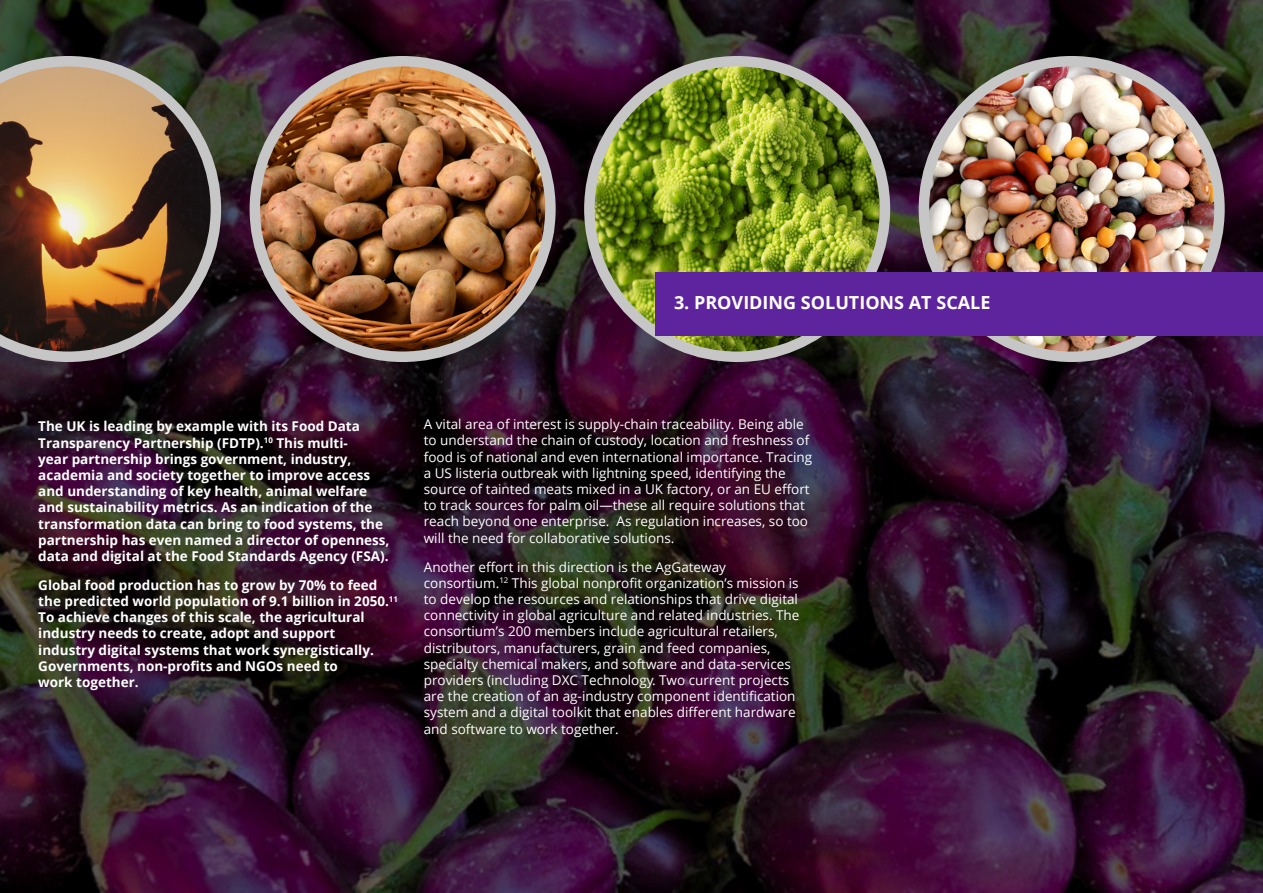
<style>
.page{position:relative;width:1263px;height:893px;background:#fff}
.page>*{position:absolute;margin:0;border:0;box-sizing:border-box;transform-origin:0 0}
.body{font:700 18px "Open Sans";color:#fff}
.body-2{font:13.5px/16.2px "Open Sans";color:#fff}
.body-3{font:700 13.5px/16.2px "Open Sans";color:#fff}
</style>
<div class="page">
<img style="left:0;top:0;width:1263px;height:893px">
<img style="left:589px;top:61px;width:296px;height:296px;border-radius:148px">
<div style="left:584px;top:56px;width:306px;height:306px;border:10px solid #c6c6c6;border-radius:50%"></div>
<img style="left:924px;top:61px;width:295px;height:296px;border-radius:148px">
<div style="left:919px;top:56px;width:306px;height:306px;border:10px solid #c6c6c6;border-radius:50%"></div>
<img style="left:255px;top:63px;width:295px;height:294px">
<div style="left:250px;top:56px;width:306px;height:306px;border:10px solid #c6c6c6;border-radius:50%"></div>
<img style="left:0;top:56px;width:221px;height:306px">
<div style="left:656px;top:272px;width:607px;height:64px;background:#5e249e"></div>
<p class="body" style="left:674px;top:290px;width:318px">3. PROVIDING SOLUTIONS AT SCALE</p>
<p class="body-3" style="left:38px;top:418px;width:353px">The UK is leading by example with its Food Data Transparency Partnership (FDTP).<sup>10</sup> This multi-<br>year partnership brings government, industry, academia and society together to improve access and understanding of key health, animal welfare and sustainability metrics. As an indication of the transformation data can bring to food systems, the partnership has even named a director of openness, data and digital at the Food Standards Agency (FSA).</p>
<p class="body-3" style="left:38px;top:576px;width:361px">Global food production has to grow by 70% to feed the predicted world population of 9.1 billion in 2050.<sup>11<br></sup>To achieve changes of this scale, the agricultural industry needs to create, adopt and support<br>industry digital systems that work synergistically.<br>Governments, non-profits and NGOs need to<br>work together.</p>
<p class="body-2" style="left:424px;top:416px;width:390px">A vital area of interest is supply-chain traceability. Being able to understand the chain of custody, location and freshness of food is of national and even international importance. Tracing a US listeria outbreak with lightning speed, identifying the source of tainted meats mixed in a UK factory, or an EU effort to track sources for palm oil—these all require solutions that reach beyond one enterprise. As regulation increases, so too will the need for collaborative solutions.</p>
<p class="body-2" style="left:424px;top:558px;width:377px">Another effort in this direction is the AgGateway consortium.<sup>12</sup> This global nonprofit organization’s mission is to develop the resources and relationships that drive digital connectivity in global agriculture and related industries. The consortium’s 200 members include agricultural retailers, distributors, manufacturers, grain and feed companies, specialty chemical makers, and software and data-services providers (including DXC Technology. Two current projects are the creation of an ag-industry component identification system and a digital toolkit that enables different hardware and software to work together.</p>
</div>
